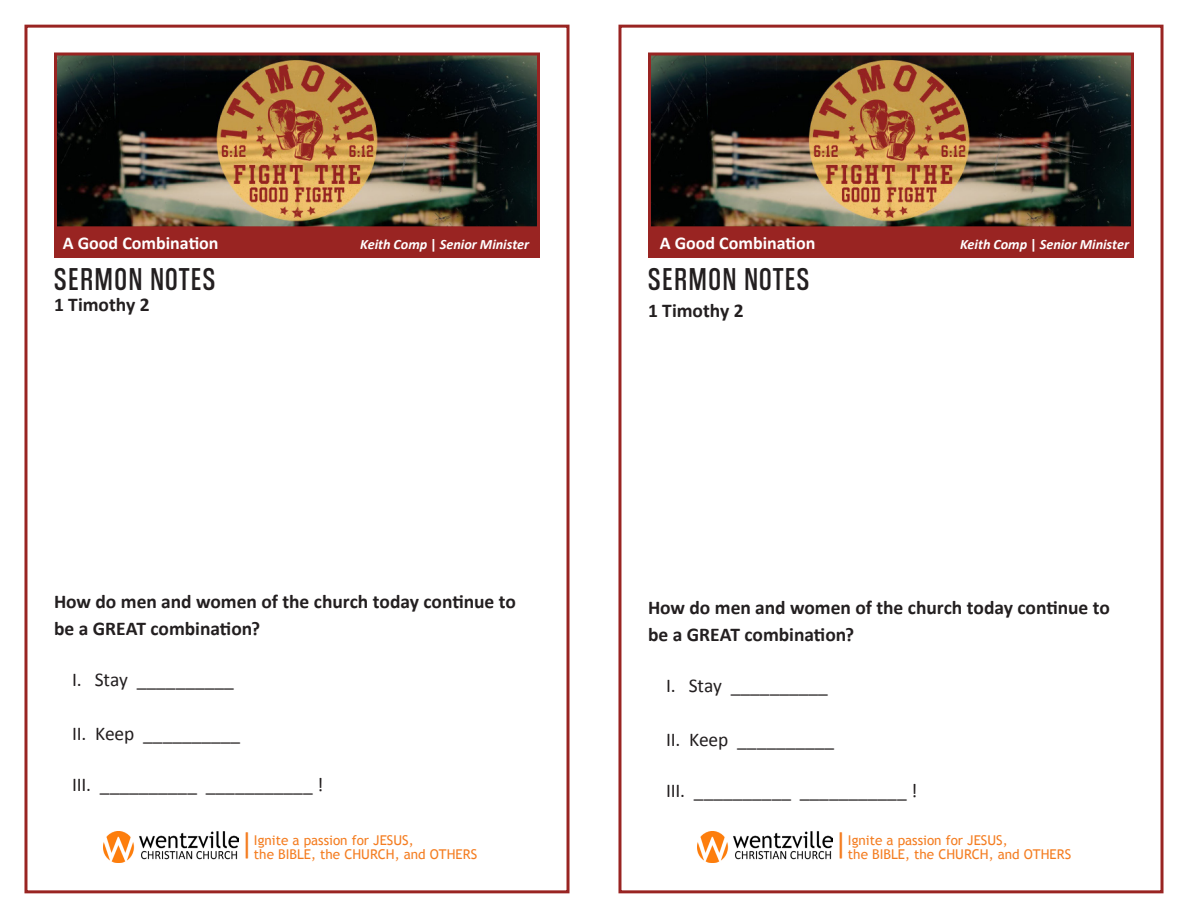
<style>
.page{position:relative;width:1188px;height:918px;background:#fff}
.page>*{position:absolute;margin:0;border:0;box-sizing:border-box;transform-origin:0 0}
.t1{font:33px "Coolvetica Condensed Rg";letter-spacing:.07em;color:#231f20}
.t2{font:29.55px "Calibri";color:#f47d21}
.t3{font:700 19.5px/27px "Calibri";color:#231f20}
.t4{font:19.5px "Calibri";letter-spacing:-.01em;color:#231f20}
.t5{font:700 18px "Calibri";color:#fff}
.t6{font:italic 700 14.25px "Calibri";letter-spacing:-.005em;color:#fff}
.t7{font:13.5px "Trebuchet MS";color:#f47d21}
.s1{font-style:normal}
</style>
<div class="page">
<img style="left:698px;top:831px;width:135px;height:31px">
<img style="left:58px;top:56px;width:478px;height:169px">
<div style="left:54px;top:52px;width:486px;height:177px;border:3px solid #992422"></div>
<div style="left:54px;top:229px;width:486px;height:29px;background:#992422"></div>
<img style="left:104px;top:831px;width:135px;height:31px">
<img style="left:652px;top:56px;width:478px;height:169px">
<div style="left:648px;top:52px;width:486px;height:177px;border:3px solid #992422"></div>
<div style="left:648px;top:229px;width:486px;height:29px;background:#992422"></div>
<div style="left:24px;top:25px;width:546px;height:868px;border:3px solid #992422"></div>
<div style="left:618px;top:25px;width:546px;height:868px;border:3px solid #992422"></div>
<p class="t5" style="left:63px;top:230px;width:157px">A Good Combination</p>
<p class="t6" style="left:360px;top:234px;width:170px">Keith Comp <span class="s1">|</span> Senior Minister</p>
<p class="t1" style="left:54px;top:259px;width:163px">SERMON NOTES</p>
<p class="t3" style="left:54px;top:291px;width:97px">1 Timothy 2</p>
<p class="t3" style="left:54px;top:588px;width:463px">How do men and women of the church today continue to be a GREAT combination?</p>
<p class="t4" style="left:72px;top:666px;width:163px">I. Stay __________</p>
<p class="t4" style="left:72px;top:720px;width:170px">II. Keep __________</p>
<p class="t4" style="left:72px;top:771px;width:253px">III. __________ ___________ !</p>
<p class="t2" style="left:240px;top:823px;width:15px">|</p>
<p class="t7" style="left:254px;top:833px;width:161px">Ignite a passion for JESUS,</p>
<p class="t7" style="left:254px;top:846px;width:225px">the BIBLE, the CHURCH, and OTHERS</p>
<p class="t5" style="left:660px;top:230px;width:157px">A Good Combination</p>
<p class="t6" style="left:960px;top:234px;width:170px">Keith Comp <span class="s1">|</span> Senior Minister</p>
<p class="t1" style="left:648px;top:259px;width:163px">SERMON NOTES</p>
<p class="t3" style="left:648px;top:297px;width:97px">1 Timothy 2</p>
<p class="t3" style="left:648px;top:594px;width:463px">How do men and women of the church today continue to be a GREAT combination?</p>
<p class="t4" style="left:666px;top:672px;width:163px">I. Stay __________</p>
<p class="t4" style="left:666px;top:726px;width:170px">II. Keep __________</p>
<p class="t4" style="left:666px;top:777px;width:253px">III. __________ ___________ !</p>
<p class="t2" style="left:834px;top:823px;width:15px">|</p>
<p class="t7" style="left:848px;top:833px;width:161px">Ignite a passion for JESUS,</p>
<p class="t7" style="left:848px;top:846px;width:225px">the BIBLE, the CHURCH, and OTHERS</p>
</div>
